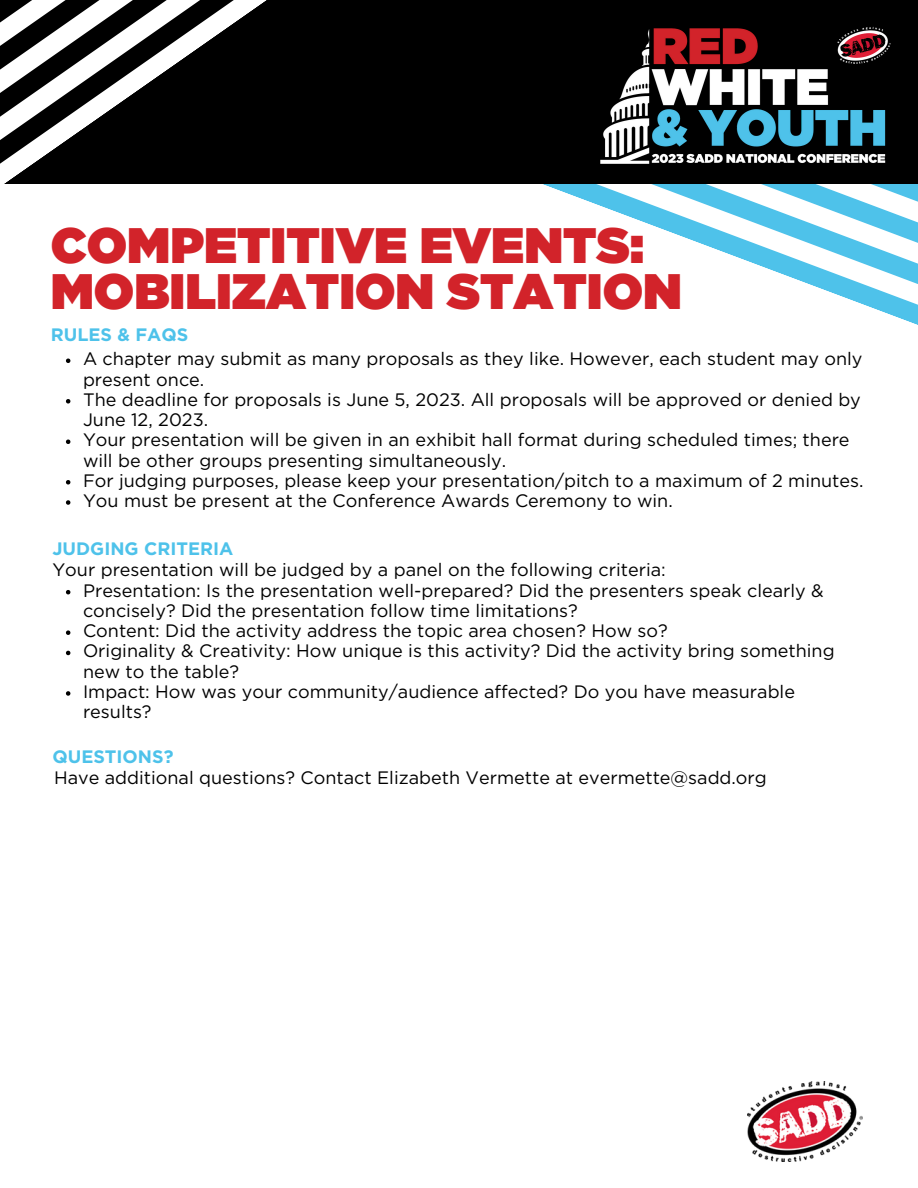
<style>
.page{position:relative;width:918px;height:1188px;background:#fff}
.page>*{position:absolute;margin:0;border:0;box-sizing:border-box;transform-origin:0 0}
.t1{font:900 49.8px/46.2px "Gotham";color:#d2232a}
.t2{font:18px/20.2px "Gotham";color:#000}
.t3{font:700 18px "Gotham";color:#4ec2ea}
</style>
<div class="page">
<svg style="left:541px;top:183px;width:377px;height:142px"></svg>
<div style="left:0;top:0;width:918px;height:183px;background:#000"></div>
<svg style="left:0;top:0;width:289px;height:184px"></svg>
<img style="left:600px;top:26px;width:291px;height:138px">
<svg style="left:66px;top:359px;width:4px;height:4px"></svg>
<svg style="left:66px;top:399px;width:4px;height:5px"></svg>
<svg style="left:66px;top:440px;width:4px;height:4px"></svg>
<svg style="left:66px;top:480px;width:4px;height:5px"></svg>
<svg style="left:66px;top:500px;width:4px;height:5px"></svg>
<svg style="left:66px;top:590px;width:4px;height:4px"></svg>
<svg style="left:66px;top:630px;width:4px;height:5px"></svg>
<svg style="left:66px;top:651px;width:4px;height:4px"></svg>
<svg style="left:66px;top:691px;width:4px;height:5px"></svg>
<img style="left:747px;top:1082px;width:116px;height:79px">
<h1 class="t1" style="left:51px;top:225px;width:633px">COMPETITIVE EVENTS:<br>MOBILIZATION STATION</h1>
<p class="t3" style="left:51px;top:324px;width:139px">RULES &amp; FAQS</p>
<p class="t2" style="left:83px;top:350px;width:782px">A chapter may submit as many proposals as they like. However, each student may only present once.<br>The deadline for proposals is June 5, 2023. All proposals will be approved or denied by June 12, 2023.<br>Your presentation will be given in an exhibit hall format during scheduled times; there will be other groups presenting simultaneously.<br>For judging purposes, please keep your presentation/pitch to a maximum of 2 minutes.<br>You must be present at the Conference Awards Ceremony to win.</p>
<p class="t3" style="left:52px;top:538px;width:183px">JUDGING CRITERIA</p>
<p class="t2" style="left:83px;top:581px;width:753px">Presentation: Is the presentation well-prepared? Did the presenters speak clearly &amp; concisely? Did the presentation follow time limitations?<br>Content: Did the activity address the topic area chosen? How so?<br>Originality &amp; Creativity: How unique is this activity? Did the activity bring something new to the table?<br>Impact: How was your community/audience affected? Do you have measurable results?</p>
<p class="t2" style="left:52px;top:561px;width:615px">Your presentation will be judged by a panel on the following criteria:</p>
<p class="t3" style="left:52px;top:746px;width:123px">QUESTIONS?</p>
<p class="t2" style="left:54px;top:768px;width:714px">Have additional questions? Contact Elizabeth Vermette at evermette@sadd.org</p>
</div>
